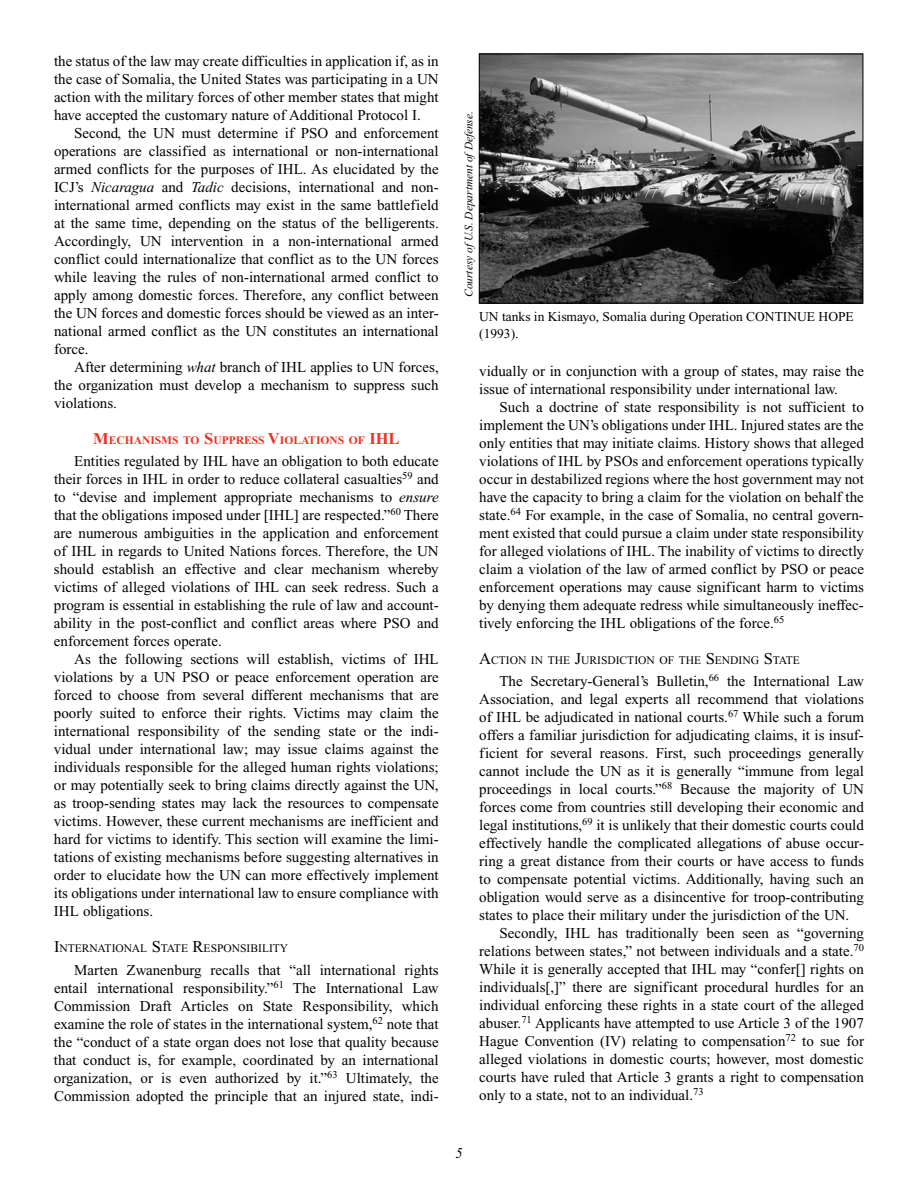
<style>
.page{position:relative;width:918px;height:1188px;background:#fff}
.page>*{position:absolute;margin:0;border:0;box-sizing:border-box;transform-origin:0 0}
.t1{font:15px/18px "Times New Roman";color:#000;text-align:justify}
.t2{font:italic 15px "Times New Roman";color:#000;scale:.95 1}
.t3{font:13.5px/16.5px "Times New Roman";color:#000}
.t4{font:11.55px "Times New Roman";color:#000}
.t5{font:700 11.55px "Times New Roman";color:#ee3124}
.t6{font:italic 11.4px "Times New Roman";color:#000}
.s1{font-style:italic}
.s2{font-size:16.5px}
</style>
<div class="page">
<img style="left:481px;top:56px;width:380px;height:246px">
<div style="left:479px;top:54px;width:384px;height:250px;border:1px solid #000"></div>
<p class="t1" style="left:54px;top:52px;width:386px">the status of the law may create difficulties in application if, as in the case of Somalia, the United States was participating in a UN action with the military forces of other member states that might have accepted the customary nature of Additional Protocol I.</p>
<p class="t1" style="left:54px;top:124px;width:386px;text-indent:20px">Second, the UN must determine if PSO and enforcement operations are classified as international or non-international armed conflicts for the purposes of IHL. As elucidated by the ICJ’s <span class="s1">Nicaragua</span> and <span class="s1">Tadic</span> decisions, international and non&shy;international armed conflicts may exist in the same battlefield at the same time, depending on the status of the belligerents.<br>Accordingly, UN intervention in a non-international armed conflict could internationalize that conflict as to the UN forces while leaving the rules of non-international armed conflict to apply among domestic forces. Therefore, any conflict between the UN forces and domestic forces should be viewed as an inter&shy;national armed conflict as the UN constitutes an international force.</p>
<p class="t1" style="left:54px;top:358px;width:386px;text-indent:20px">After determining <span class="s1">what</span> branch of IHL applies to UN forces, the organization must develop a mechanism to suppress such violations.</p>
<p class="t5" style="left:93px;top:433px;width:288px"><span class="s2">M</span>ECHANISMS TO <span class="s2">S</span>UPPRESS <span class="s2">V</span>IOLATIONS OF <span class="s2">IHL</span></p>
<p class="t1" style="left:54px;top:452px;width:386px;text-indent:20px">Entities regulated by IHL have an obligation to both educate their forces in IHL in order to reduce collateral casualties<sup>59</sup> and to “devise and implement appropriate mechanisms to <span class="s1">ensure </span>that the obligations imposed under [IHL] are respected.”<sup>60</sup> There are numerous ambiguities in the application and enforcement of IHL in regards to United Nations forces. Therefore, the UN should establish an effective and clear mechanism whereby victims of alleged violations of IHL can seek redress. Such a program is essential in establishing the rule of law and account&shy;ability in the post-conflict and conflict areas where PSO and enforcement forces operate.</p>
<p class="t1" style="left:54px;top:650px;width:386px;text-indent:20px">As the following sections will establish, victims of IHL violations by a UN PSO or peace enforcement operation are forced to choose from several different mechanisms that are poorly suited to enforce their rights. Victims may claim the international responsibility of the sending state or the indi&shy;vidual under international law; may issue claims against the individuals responsible for the alleged human rights violations; or may potentially seek to bring claims directly against the UN, as troop-sending states may lack the resources to compensate victims. However, these current mechanisms are inefficient and hard for victims to identify. This section will examine the limi&shy;tations of existing mechanisms before suggesting alternatives in order to elucidate how the UN can more effectively implement its obligations under international law to ensure compliance with IHL obligations.</p>
<p class="t4" style="left:54px;top:942px;width:236px"><span class="s2">I</span>NTERNATIONAL <span class="s2">S</span> TATE <span class="s2">R</span>ESPONSIBILITY</p>
<p class="t1" style="left:54px;top:961px;width:386px;text-indent:20px">Marten Zwanenburg recalls that “all international rights entail international responsibility.”<sup>61</sup> The International Law Commission Draft Articles on State Responsibility, which examine the role of states in the international system,<sup>62</sup> note that the “conduct of a state organ does not lose that quality because that conduct is, for example, coordinated by an international organization, or is even authorized by it.”<sup>63</sup> Ultimately, the Commission adopted the principle that an injured state, indi-</p>
<p class="t6" style="left:463px;top:297px;width:187px;rotate:-90deg">Courtesy of U.S. Department of Defense.</p>
<p class="t3" style="left:479px;top:309px;width:376px">UN tanks in Kismayo, Somalia during Operation CONTINUE HOPE (1993).</p>
<p class="t1" style="left:479px;top:362px;width:386px">vidually or in conjunction with a group of states, may raise the issue of international responsibility under international law.</p>
<p class="t1" style="left:479px;top:398px;width:386px;text-indent:20px">Such a doctrine of state responsibility is not sufficient to implement the UN’s obligations under IHL. Injured states are the only entities that may initiate claims. History shows that alleged violations of IHL by PSOs and enforcement operations typically occur in destabilized regions where the host government may not have the capacity to bring a claim for the violation on behalf the state.<sup>64</sup> For example, in the case of Somalia, no central govern&shy;ment existed that could pursue a claim under state responsibility for alleged violations of IHL. The inability of victims to directly claim a violation of the law of armed conflict by PSO or peace enforcement operations may cause significant harm to victims by denying them adequate redress while simultaneously ineffec&shy;tively enforcing the IHL obligations of the force.<sup>65</sup></p>
<p class="t4" style="left:479px;top:653px;width:322px"><span class="s2">A</span>CTION IN THE <span class="s2">J</span>URISDICTION OF THE <span class="s2">S</span> ENDING <span class="s2">S</span> TATE</p>
<p class="t1" style="left:500px;top:672px;width:366px">The Secretary-General’s Bulletin,<sup>66</sup> the International Law</p>
<p class="t1" style="left:479px;top:690px;width:386px">Association, and legal experts all recommend that violations</p>
<p class="t1" style="left:479px;top:708px;width:386px">of IHL be adjudicated in national courts.<sup>67</sup> While such a forum</p>
<p class="t1" style="left:479px;top:726px;width:386px">offers a familiar jurisdiction for adjudicating claims, it is insuf-</p>
<p class="t1" style="left:479px;top:744px;width:386px">ficient for several reasons. First, such proceedings generally</p>
<p class="t1" style="left:479px;top:762px;width:386px">cannot include the UN as it is generally “immune from legal</p>
<p class="t1" style="left:479px;top:780px;width:386px">proceedings in local courts.”<sup>68</sup> Because the majority of UN</p>
<p class="t1" style="left:479px;top:798px;width:386px">forces come from countries still developing their economic and</p>
<p class="t1" style="left:479px;top:816px;width:386px">legal institutions,<sup>69</sup> it is unlikely that their domestic courts could</p>
<p class="t1" style="left:479px;top:834px;width:386px">effectively handle the complicated allegations of abuse occur-</p>
<p class="t1" style="left:479px;top:852px;width:386px">ring a great distance from their courts or have access to funds</p>
<p class="t1" style="left:479px;top:870px;width:386px">to compensate potential victims. Additionally, having such an</p>
<p class="t1" style="left:479px;top:888px;width:386px">obligation would serve as a disincentive for troop-contributing</p>
<p class="t1" style="left:479px;top:906px;width:371px">states to place their military under the jurisdiction of the UN.</p>
<p class="t1" style="left:500px;top:924px;width:366px">Secondly, IHL has traditionally been seen as “governing</p>
<p class="t1" style="left:479px;top:942px;width:386px">relations between states,” not between individuals and a state.<sup>70</sup></p>
<p class="t1" style="left:479px;top:960px;width:386px">While it is generally accepted that IHL may “confer[] rights on</p>
<p class="t1" style="left:479px;top:978px;width:386px">individuals[,]” there are significant procedural hurdles for an</p>
<p class="t1" style="left:479px;top:996px;width:386px">individual enforcing these rights in a state court of the alleged</p>
<p class="t1" style="left:479px;top:1014px;width:386px">abuser.<sup>71</sup> Applicants have attempted to use Article 3 of the 1907</p>
<p class="t1" style="left:479px;top:1032px;width:386px">Hague Convention (IV) relating to compensation<sup>72</sup> to sue for</p>
<p class="t1" style="left:479px;top:1050px;width:386px">alleged violations in domestic courts; however, most domestic</p>
<p class="t1" style="left:479px;top:1068px;width:386px">courts have ruled that Article 3 grants a right to compensation</p>
<p class="t1" style="left:479px;top:1086px;width:226px">only to a state, not to an individual.<sup>73</sup></p>
<p class="t2" style="left:456px;top:1145px;width:9px">5</p>
</div>
